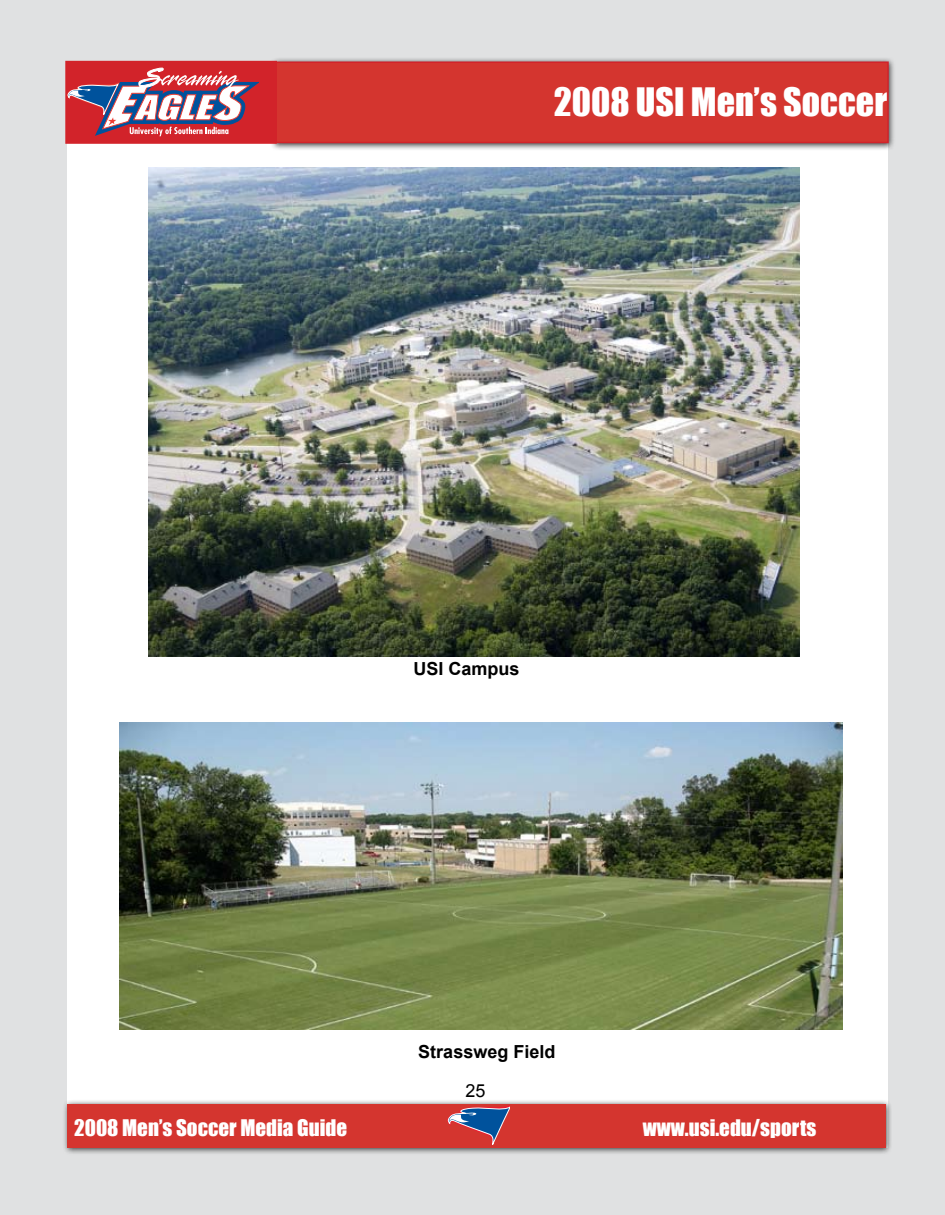
<style>
.page{position:relative;width:945px;height:1215px;background:#e0e1e2}
.page>*{position:absolute;margin:0;border:0;box-sizing:border-box;transform-origin:0 0}
.t1{font:36px "Impact";color:#fff}
.t2{font:21px "Impact";color:#fff}
.t3{font:700 18px "Arial";color:#000}
.t4{font:18px "Arial";color:#000}
</style>
<div class="page">
<div style="left:68px;top:63px;width:820px;height:1085px;background:#fff"></div>
<div style="left:270px;top:57px;width:626px;height:94px;background:#000;opacity:.75"></div>
<div style="left:276px;top:62px;width:612px;height:80px;background:#d4352f"></div>
<div style="left:275px;top:62px;width:614px;height:81px;border:2px solid #d2232a"></div>
<div style="left:66px;top:62px;width:210px;height:81px;background:#d2232a"></div>
<svg style="left:68px;top:67px;width:191px;height:69px"></svg>
<div style="left:65px;top:61px;width:212px;height:83px;border:2px solid #d2232a"></div>
<div style="left:62px;top:1099px;width:831px;height:56px;background:#000;opacity:.75"></div>
<div style="left:68px;top:1104px;width:818px;height:44px;background:#d4352f"></div>
<svg style="left:447px;top:1106px;width:62px;height:39px"></svg>
<img style="left:119px;top:722px;width:723px;height:308px">
<img style="left:148px;top:168px;width:652px;height:488px">
<h1 class="t1" style="left:554px;top:74px;width:335px">2008 USI Men’s Soccer</h1>
<p class="t3" style="left:414px;top:656px;width:108px">USI Campus</p>
<p class="t3" style="left:418px;top:1040px;width:139px">Strassweg Field</p>
<p class="t4" style="left:466px;top:1079px;width:22px">25</p>
<p class="t2" style="left:74px;top:1112px;width:274px">2008 Men’s Soccer Media Guide</p>
<p class="t2" style="left:643px;top:1112px;width:175px">www.usi.edu/sports</p>
</div>
